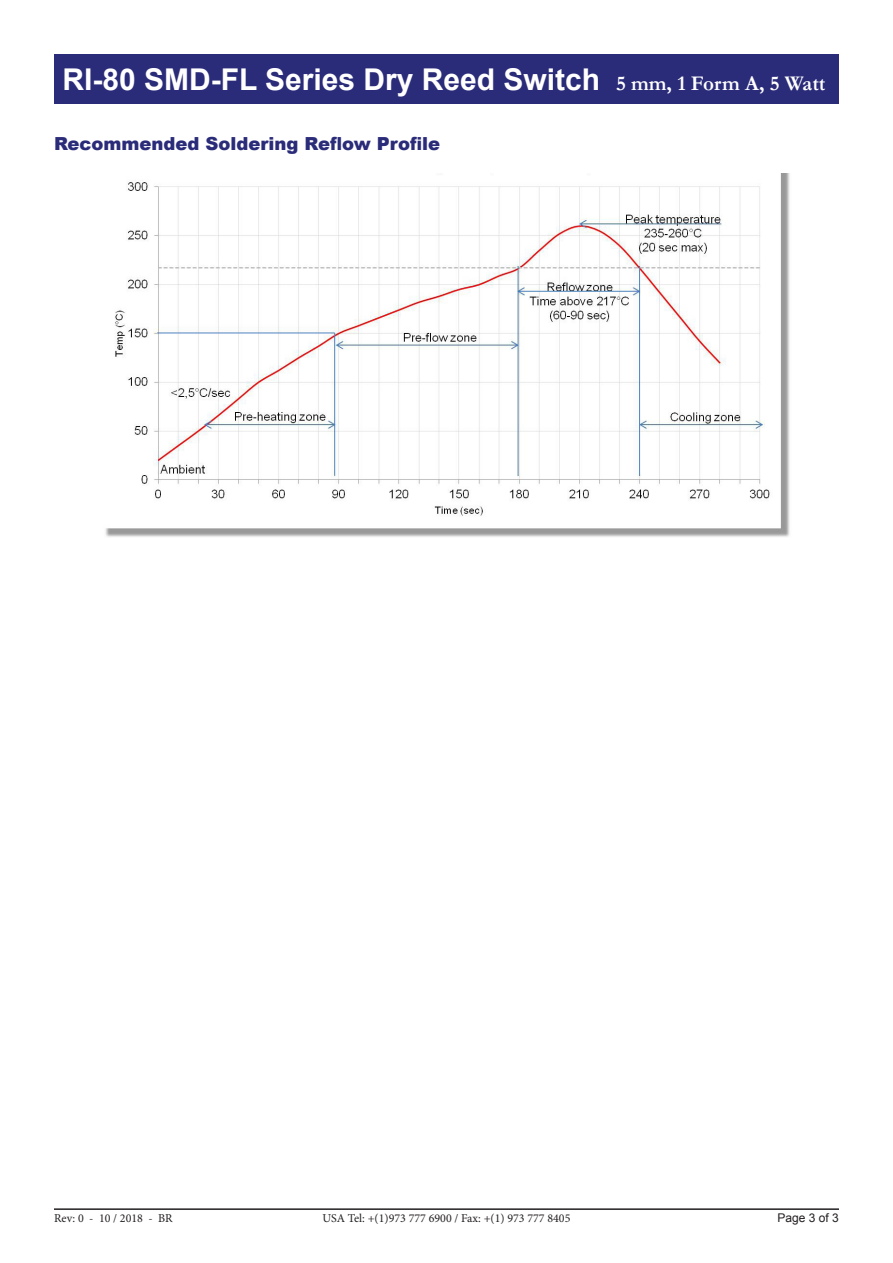
<style>
.page{position:relative;width:893px;height:1263px;background:#fff}
.page>*{position:absolute;margin:0;border:0;box-sizing:border-box;transform-origin:0 0}
.t1{font:700 30px "Arial";color:#fff}
.t2{font:700 21px "Garamond";color:#fff}
.t3{font:900 18px "Arial";color:#2a2b79}
.t4{font:12px "Minion Pro";color:#231f20}
.t5{font:12px "Arial";color:#231f20}
</style>
<div class="page">
<div style="left:54px;top:54px;width:785px;height:49px;background:#2a2b79"></div>
<hr style="left:54px;top:1208px;width:785px;height:2px;background:#231f20">
<img style="left:105px;top:174px;width:685px;height:363px">
<p class="t1" style="left:62px;top:59px;width:539px">RI-80 SMD-FL Series Dry Reed Switch</p>
<p class="t3" style="left:54px;top:131px;width:388px">Recommended Soldering Reflow Profile</p>
<p class="t2" style="left:616px;top:69px;width:211px">5 mm, 1 Form A, 5 Watt</p>
<p class="t4" style="left:54px;top:1210px;width:120px">Rev: 0 - 10 / 2018 - BR</p>
<p class="t4" style="left:322px;top:1210px;width:250px">USA Tel: +(1)973 777 6900 / Fax: +(1) 973 777 8405</p>
<p class="t5" style="left:778px;top:1210px;width:63px">Page 3 of 3</p>
</div>
